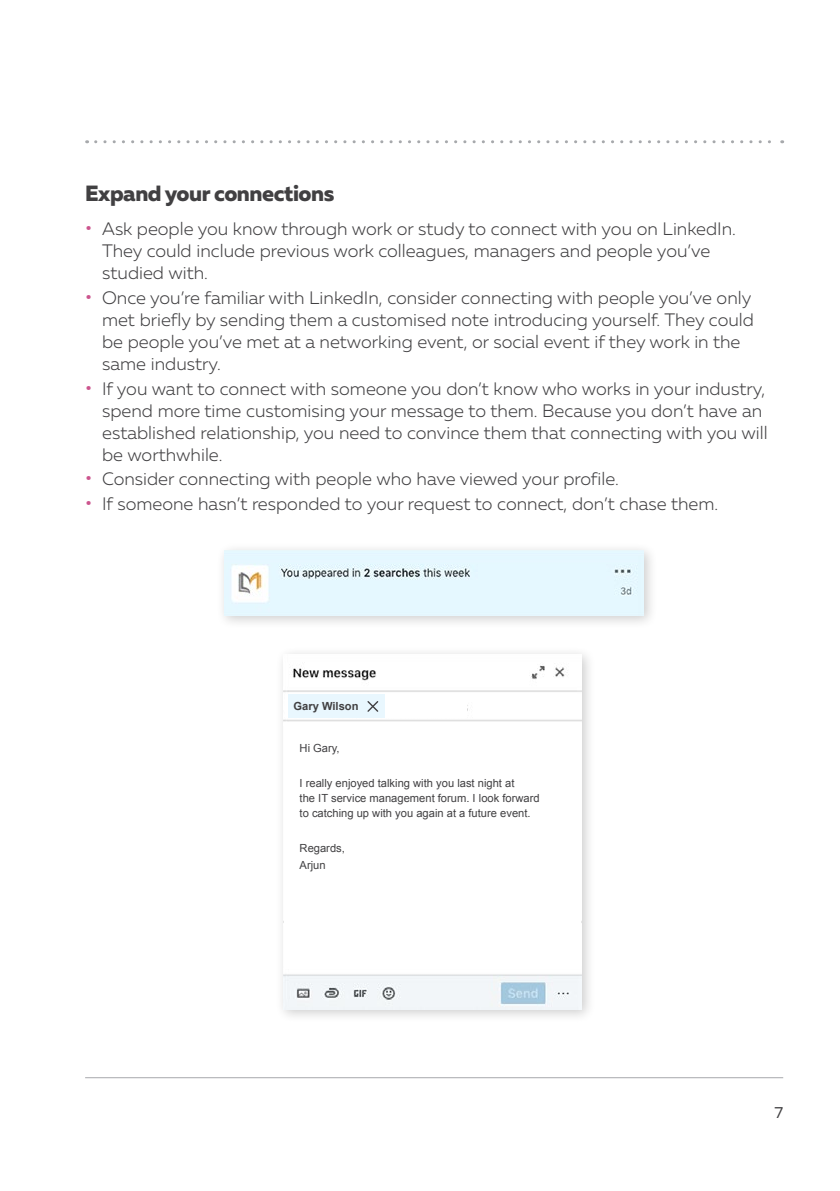
<style>
.page{position:relative;width:840px;height:1191px;background:#fff}
.page>*{position:absolute;margin:0;border:0;box-sizing:border-box;transform-origin:0 0}
.t1{font:800 22px "Muller";letter-spacing:-.02em;color:#414042}
.t2{font:300 18px/22px "Muller";color:#414042}
.t3{font:16px "Muller";color:#414042}
.t4{font:11.2px/14.8px "Arial";color:#414042}
.t5{font:700 11.2px "Arial";color:#414042}
.s1{font-weight:500;font-size:20px;color:#cc558e}
</style>
<div class="page">
<hr style="left:85px;top:1077px;width:697px;height:1px;background:#a7a9ac">
<svg style="left:96px;top:140px;width:686px;height:3px"></svg>
<div style="left:216px;top:541px;width:442px;height:88px;background:#000;opacity:.2"></div>
<img style="left:224px;top:550px;width:419px;height:65px">
<div style="left:274px;top:646px;width:321px;height:378px;background:#000;opacity:.2"></div>
<img style="left:283px;top:654px;width:298px;height:355px">
<div style="left:285px;top:695px;width:181px;height:23px;background:#fff"></div>
<div style="left:288px;top:695px;width:96px;height:23px;background:#e9f7fe"></div>
<svg style="left:367px;top:701px;width:12px;height:11px"></svg>
<div style="left:283px;top:723px;width:297px;height:246px;background:#fff"></div>
<p class="t1" style="left:85px;top:180px;width:251px">Expand your connections</p>
<p class="t2" style="left:102px;top:217px;width:635px;text-indent:-17px"><span class="s1">•</span> Ask people you know through work or study to connect with you on LinkedIn.<br>They could include previous work colleagues, managers and people you’ve studied with.</p>
<p class="t2" style="left:102px;top:286px;width:653px;text-indent:-17px"><span class="s1">•</span> Once you’re familiar with LinkedIn, consider connecting with people you’ve only met briefly by sending them a customised note introducing yourself. They could be people you’ve met at a networking event, or social event if they work in the same industry.</p>
<p class="t2" style="left:102px;top:377px;width:666px;text-indent:-17px"><span class="s1">•</span> If you want to connect with someone you don’t know who works in your industry, spend more time customising your message to them. Because you don’t have an established relationship, you need to convince them that connecting with you will be worthwhile.</p>
<p class="t2" style="left:85px;top:468px;width:535px"><span class="s1">•</span> Consider connecting with people who have viewed your profile.</p>
<p class="t2" style="left:85px;top:493px;width:634px"><span class="s1">•</span> If someone hasn’t responded to your request to connect, don’t chase them.</p>
<p class="t5" style="left:293px;top:698px;width:67px">Gary Wilson</p>
<p class="t4" style="left:299px;top:741px;width:42px">Hi Gary,</p>
<p class="t4" style="left:299px;top:776px;width:241px">I really enjoyed talking with you last night at<br>the IT service management forum. I look forward to catching up with you again at a future event.</p>
<p class="t4" style="left:299px;top:839px;width:47px;line-height:17.6px">Regards,<br>Arjun</p>
<p class="t3" style="left:774px;top:1102px;width:10px">7</p>
</div>
